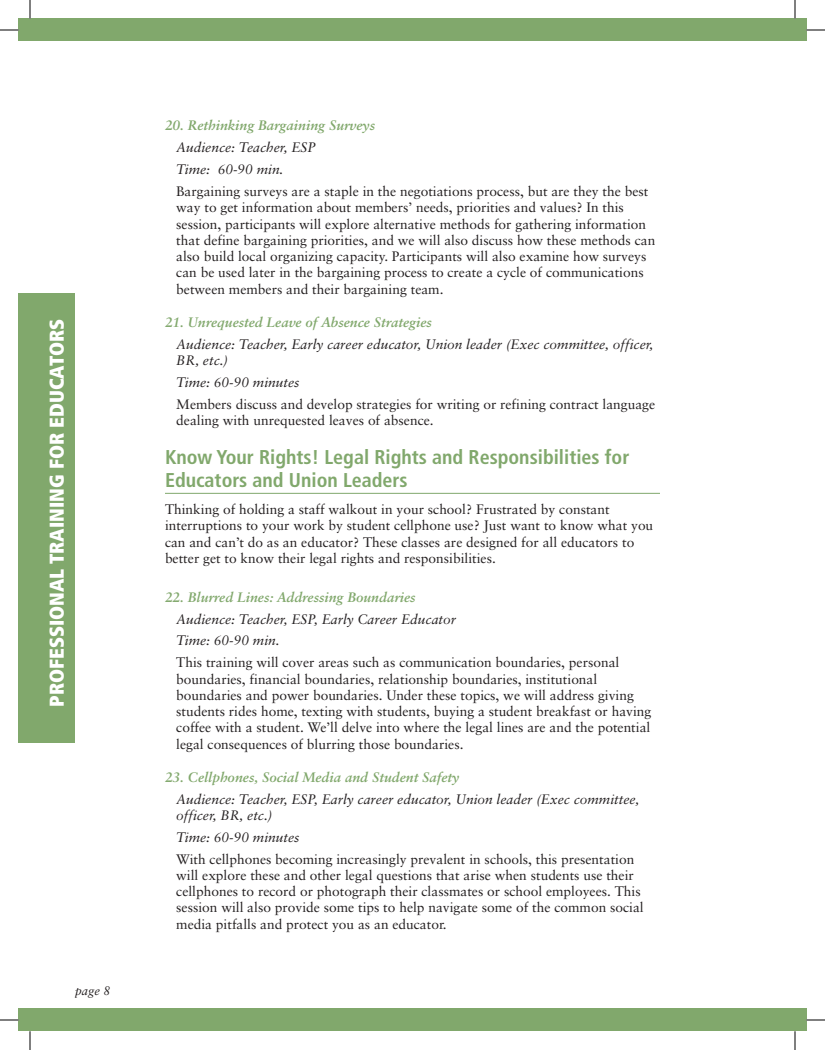
<style>
.page{position:relative;width:825px;height:1050px;background:#fff}
.page>*{position:absolute;margin:0;border:0;box-sizing:border-box;transform-origin:0 0}
.Subhead_Purple_Under{font:700 condensed 20px/22.5px "Frutiger LT Std";color:#81a86c}
.t1{font:900 condensed 20px "Frutiger LT Std";color:#fff}
.Session_Text{font:13.75px/16.2px "Sabon";color:#231f20}
.Session_Details{font:italic 13.75px/16.2px "Sabon";color:#231f20}
.Body_Text{font:13.75px/16.2px "Sabon";color:#231f20}
.Session_Title{font:italic 700 13.75px "Sabon";color:#81a86c}
.t2{font:italic 12.5px "Sabon";color:#231f20}
</style>
<div class="page">
<div style="left:795px;top:19px;width:11px;height:22px;background:#81a86c"></div>
<div style="left:19px;top:19px;width:776px;height:22px;background:#81a86c"></div>
<div style="left:795px;top:1009px;width:11px;height:22px;background:#81a86c"></div>
<div style="left:19px;top:1009px;width:776px;height:22px;background:#81a86c"></div>
<div style="left:19px;top:293px;width:56px;height:450px;background:#81a86c"></div>
<hr style="left:165px;top:493px;width:495px;height:1px;background:#81a86c">
<svg style="left:0;top:29px;width:19px;height:2px"></svg>
<svg style="left:806px;top:29px;width:19px;height:2px"></svg>
<svg style="left:0;top:1019px;width:19px;height:2px"></svg>
<svg style="left:806px;top:1019px;width:19px;height:2px"></svg>
<svg style="left:29px;top:0;width:2px;height:19px"></svg>
<svg style="left:29px;top:1031px;width:2px;height:19px"></svg>
<svg style="left:794px;top:0;width:2px;height:19px"></svg>
<svg style="left:794px;top:1031px;width:2px;height:19px"></svg>
<h1 class="t1" style="left:45px;top:707px;width:390px;rotate:-90deg">PROFESSIONAL TRAINING FOR EDUCATORS</h1>
<p class="t2" style="left:75px;top:983px;width:37px">page 8</p>
<p class="Session_Title" style="left:165px;top:117px;width:212px">20. Rethinking Bargaining Surveys</p>
<p class="Session_Details" style="left:176px;top:139px;width:141px">Audience: Teacher, ESP</p>
<p class="Session_Details" style="left:176px;top:161px;width:109px">Time: 60-90 min.</p>
<p class="Session_Text" style="left:176px;top:183px;width:481px">Bargaining surveys are a staple in the negotiations process, but are they the best way to get information about members’ needs, priorities and values? In this session, participants will explore alternative methods for gathering information that define bargaining priorities, and we will also discuss how these methods can also build local organizing capacity. Participants will also examine how surveys can be used later in the bargaining process to create a cycle of communications between members and their bargaining team.</p>
<p class="Session_Title" style="left:165px;top:314px;width:268px">21. Unrequested Leave of Absence Strategies</p>
<p class="Session_Details" style="left:176px;top:336px;width:479px">Audience: Teacher, Early career educator, Union leader (Exec committee, officer,<br>BR, etc.)</p>
<p class="Session_Details" style="left:176px;top:374px;width:125px">Time: 60-90 minutes</p>
<p class="Session_Text" style="left:176px;top:396px;width:481px">Members discuss and develop strategies for writing or refining contract language dealing with unrequested leaves of absence.</p>
<p class="Subhead_Purple_Under" style="left:165px;top:446px;width:466px">Know Your Rights! Legal Rights and Responsibilities for<br>Educators and Union Leaders</p>
<p class="Body_Text" style="left:165px;top:501px;width:490px">Thinking of holding a staff walkout in your school? Frustrated by constant interruptions to your work by student cellphone use? Just want to know what you can and can’t do as an educator? These classes are designed for all educators to better get to know their legal rights and responsibilities.</p>
<p class="Session_Title" style="left:165px;top:589px;width:252px">22. Blurred Lines: Addressing Boundaries</p>
<p class="Session_Details" style="left:176px;top:611px;width:281px">Audience: Teacher, ESP, Early Career Educator</p>
<p class="Session_Details" style="left:176px;top:633px;width:105px">Time: 60-90 min.</p>
<p class="Session_Text" style="left:176px;top:654px;width:477px">This training will cover areas such as communication boundaries, personal boundaries, financial boundaries, relationship boundaries, institutional boundaries and power boundaries. Under these topics, we will address giving students rides home, texting with students, buying a student breakfast or having coffee with a student. We’ll delve into where the legal lines are and the potential legal consequences of blurring those boundaries.</p>
<p class="Session_Title" style="left:165px;top:769px;width:296px">23. Cellphones, Social Media and Student Safety</p>
<p class="Session_Details" style="left:176px;top:791px;width:465px">Audience: Teacher, ESP, Early career educator, Union leader (Exec committee, officer, BR, etc.)</p>
<p class="Session_Details" style="left:176px;top:829px;width:125px">Time: 60-90 minutes</p>
<p class="Session_Text" style="left:176px;top:851px;width:469px">With cellphones becoming increasingly prevalent in schools, this presentation will explore these and other legal questions that arise when students use their cellphones to record or photograph their classmates or school employees. This session will also provide some tips to help navigate some of the common social media pitfalls and protect you as an educator.</p>
</div>
